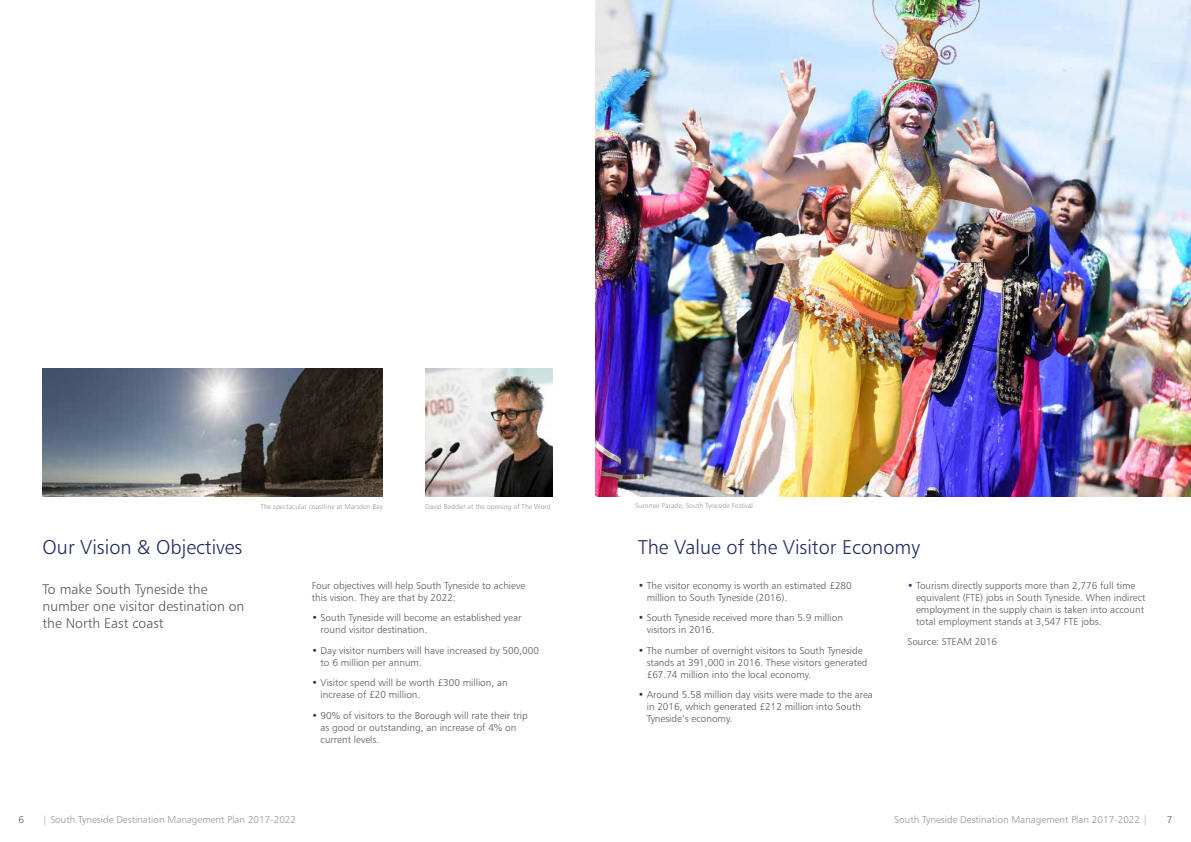
<style>
.page{position:relative;width:1191px;height:842px;background:#fff}
.page>*{position:absolute;margin:0;border:0;box-sizing:border-box;transform-origin:0 0}
.t1{font:20px "Humanist 777 BT Light B";color:#232c64}
.t2{font:14px/17px "Humanist 777 BT Light B";color:#58595b}
.t3{font:10px/12px "Humanist 777 BT Light B";color:#58595b}
.t4{font:10px "Humanist 777 BT Light B";color:#939598}
.t5{font:7px "Humanist 777 BT Light B";color:#939598}
.s1{color:#232c64}
</style>
<div class="page">
<img style="left:595px;top:0;width:596px;height:496px">
<img style="left:43px;top:369px;width:340px;height:127px">
<img style="left:425px;top:369px;width:128px;height:127px">
<p class="t5" style="left:261px;top:502px;width:124px">The spectacular coastline at Marsden Bay</p>
<p class="t5" style="left:425px;top:502px;width:127px">David Baddiel at the opening of The Word</p>
<p class="t5" style="left:635px;top:501px;width:120px">Summer Parade, South Tyneside Festival</p>
<h1 class="t1" style="left:43px;top:535px;width:201px">Our Vision &amp; Objectives</h1>
<h2 class="t2" style="left:43px;top:580px;width:203px">To make South Tyneside the number one visitor destination on the North East coast</h2>
<p class="t3" style="left:312px;top:579px;width:215px">Four objectives will help South Tyneside to achieve this vision. They are that by 2022:</p>
<p class="t3" style="left:321px;top:611px;width:202px;text-indent:-9px"><span class="s1">•</span> South Tyneside will become an established year round visitor destination.</p>
<p class="t3" style="left:321px;top:644px;width:220px;text-indent:-9px"><span class="s1">•</span> Day visitor numbers will have increased by 500,000 to 6 million per annum.</p>
<p class="t3" style="left:321px;top:676px;width:188px;text-indent:-9px"><span class="s1">•</span> Visitor spend will be worth £300 million, an increase of £20 million.</p>
<p class="t3" style="left:321px;top:709px;width:208px;text-indent:-9px"><span class="s1">•</span> 90% of visitors to the Borough will rate their trip as good or outstanding, an increase of 4% on current levels.</p>
<h1 class="t1" style="left:638px;top:535px;width:283px">The Value of the Visitor Economy</h1>
<p class="t3" style="left:646px;top:579px;width:207px;text-indent:-9px"><span class="s1">•</span> The visitor economy is worth an estimated £280 million to South Tyneside (2016).</p>
<p class="t3" style="left:646px;top:611px;width:198px;text-indent:-9px"><span class="s1">•</span> South Tyneside received more than 5.9 million visitors in 2016.</p>
<p class="t3" style="left:646px;top:644px;width:222px;text-indent:-9px"><span class="s1">•</span> The number of overnight visitors to South Tyneside stands at 391,000 in 2016. These visitors generated £67.74 million into the local economy.</p>
<p class="t3" style="left:646px;top:688px;width:228px;text-indent:-9px"><span class="s1">•</span> Around 5.58 million day visits were made to the area in 2016, which generated £212 million into South<br>Tyneside’s economy.</p>
<p class="t3" style="left:916px;top:579px;width:231px;text-indent:-9px"><span class="s1">•</span> Tourism directly supports more than 2,776 full time equivalent (FTE) jobs in South Tyneside. When indirect employment in the supply chain is taken into account total employment stands at 3,547 FTE jobs.</p>
<p class="t3" style="left:907px;top:635px;width:91px">Source: STEAM 2016</p>
<p class="t3" style="left:18px;top:813px;width:7px">6</p>
<p class="t4" style="left:43px;top:813px;width:255px">| South Tyneside Destination Management Plan 2017-2022</p>
<p class="t4" style="left:894px;top:813px;width:255px">South Tyneside Destination Management Plan 2017-2022 |</p>
<p class="t3" style="left:1166px;top:813px;width:7px">7</p>
</div>
